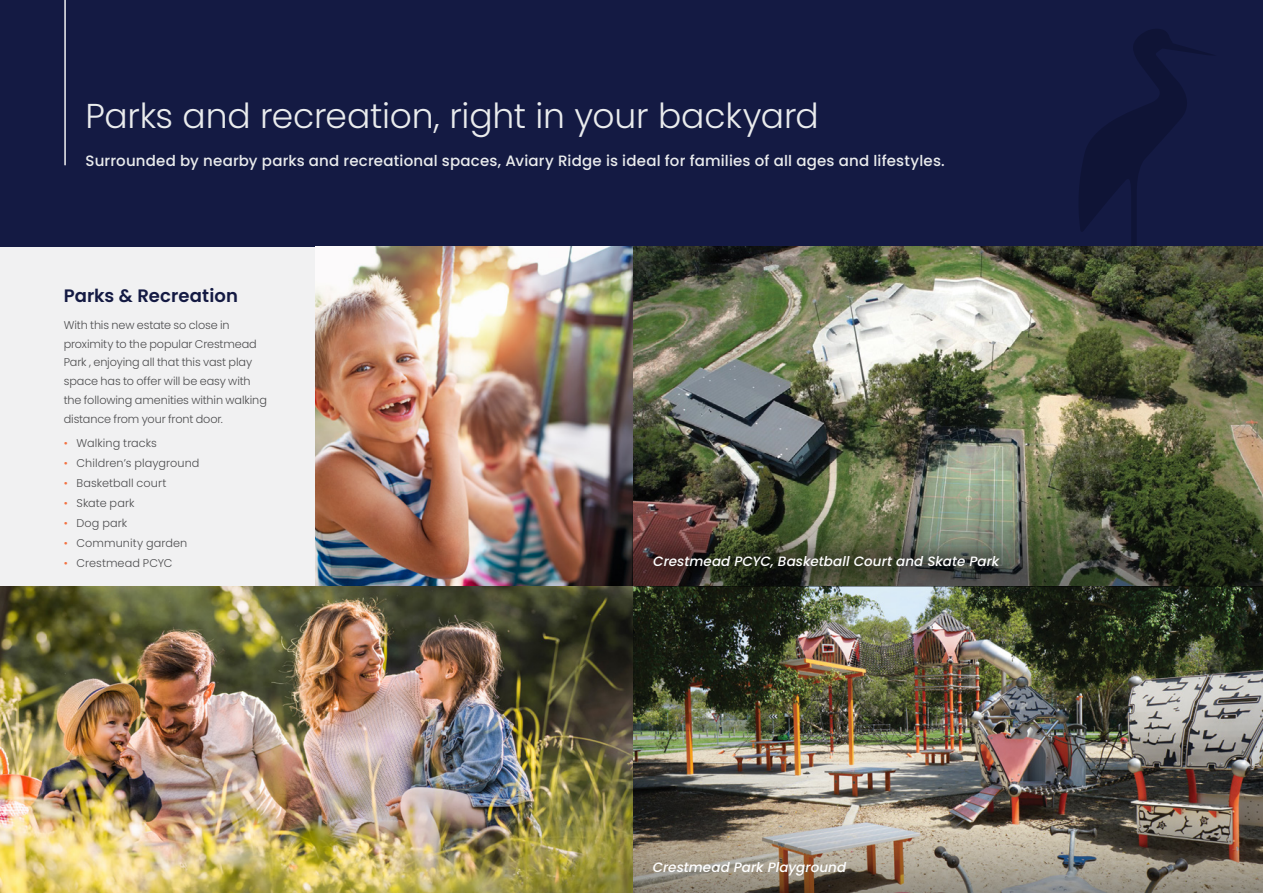
<style>
.page{position:relative;width:1263px;height:893px;background:#fff}
.page>*{position:absolute;margin:0;border:0;box-sizing:border-box;transform-origin:0 0}
.t1{font:300 34.5px "Poppins";letter-spacing:-.005em;color:#eaeced}
.t2{font:600 18px "Poppins";letter-spacing:.005em;color:#141a43}
.t3{font:500 15px "Poppins";letter-spacing:.01em;color:#eaeced}
.t4{font:italic 500 13.5px "Poppins";letter-spacing:.005em;color:#fff}
.t5{font:300 11.25px/18.8px "Poppins";letter-spacing:-.01em;color:#4d4d4f}
.t6{font:300 11.25px "Poppins";letter-spacing:.01em;color:#4d4d4f}
.s1{color:#f37242}
</style>
<div class="page">
<div style="left:0;top:247px;width:315px;height:646px;background:#f1f1f2"></div>
<div style="left:0;top:0;width:1263px;height:247px;background:#141a43"></div>
<svg style="left:1077px;top:29px;width:141px;height:218px"></svg>
<img style="left:632px;top:247px;width:631px;height:554px">
<img style="left:315px;top:247px;width:317px;height:340px">
<img style="left:632px;top:801px;width:631px;height:92px">
<img style="left:632px;top:473px;width:631px;height:114px">
<img style="left:0;top:587px;width:632px;height:306px">
<div style="left:635px;top:537px;width:382px;height:49px;background:#000;opacity:.75"></div>
<hr style="left:64px;top:0;width:2px;height:165px;background:#f1f1f2">
<h1 class="t1" style="left:86px;top:96px;width:735px">Parks and recreation, right in your backyard</h1>
<h3 class="t3" style="left:86px;top:152px;width:861px">Surrounded by nearby parks and recreational spaces, Aviary Ridge is ideal for families of all ages and lifestyles.</h3>
<h2 class="t2" style="left:64px;top:285px;width:176px">Parks &amp; Recreation</h2>
<p class="t5" style="left:64px;top:316px;width:205px">With this new estate so close in proximity to the popular Crestmead Park , enjoying all that this vast play space has to offer will be easy with the following amenities within walking distance from your front door.</p>
<p class="t6" style="left:64px;top:437px;width:95px"><span class="s1">•</span> Walking tracks</p>
<p class="t6" style="left:64px;top:457px;width:137px"><span class="s1">•</span> Children’s playground</p>
<p class="t6" style="left:64px;top:477px;width:104px"><span class="s1">•</span> Basketball court</p>
<p class="t6" style="left:64px;top:497px;width:72px"><span class="s1">•</span> Skate park</p>
<p class="t5" style="left:64px;top:514px;width:65px"><span class="s1">•</span> Dog park</p>
<p class="t6" style="left:64px;top:537px;width:125px"><span class="s1">•</span> Community garden</p>
<p class="t5" style="left:64px;top:554px;width:110px"><span class="s1">•</span> Crestmead PCYC</p>
<p class="t4" style="left:653px;top:553px;width:347px">Crestmead PCYC, Basketball Court and Skate Park</p>
<p class="t4" style="left:653px;top:859px;width:195px">Crestmead Park Playground</p>
</div>
